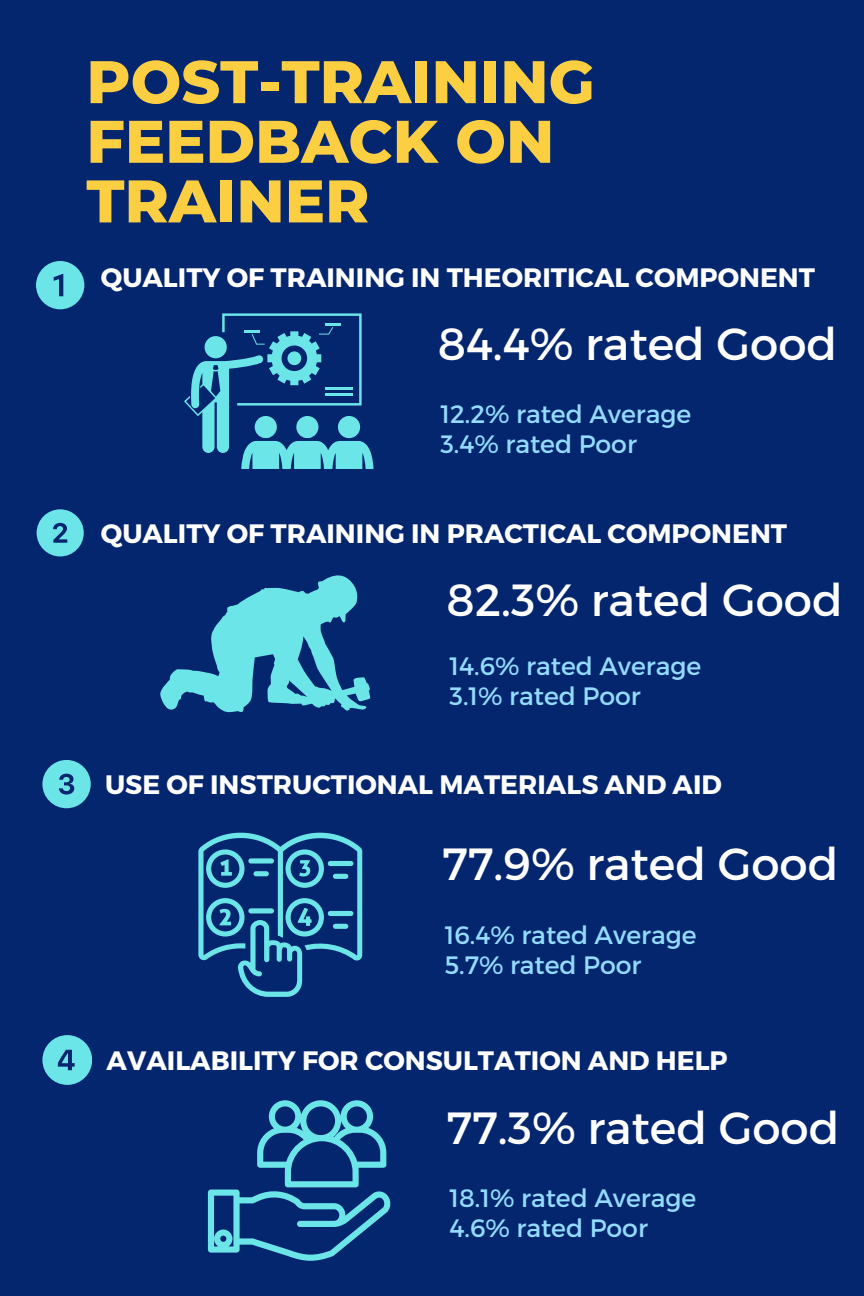
<style>
.page{position:relative;width:864px;height:1296px;background:#04266f}
.page>*{position:absolute;margin:0;border:0;box-sizing:border-box;transform-origin:0 0}
.t1{font:800 60px/59.7px "Montserrat";color:#fccf42}
.t2{font:45px "Montserrat";color:#fff}
.t3{font:700 26.55px "Montserrat";color:#fff}
.t4{font:25.2px "Montserrat";color:#93dbff}
</style>
<div class="page">
<svg style="left:160px;top:575px;width:210px;height:138px"></svg>
<svg style="left:198px;top:832px;width:164px;height:165px"></svg>
<svg style="left:36px;top:261px;width:48px;height:48px"></svg>
<svg style="left:37px;top:509px;width:47px;height:47px"></svg>
<svg style="left:42px;top:760px;width:49px;height:48px"></svg>
<svg style="left:42px;top:1035px;width:50px;height:50px"></svg>
<svg style="left:208px;top:1100px;width:183px;height:161px"></svg>
<svg style="left:184px;top:313px;width:190px;height:156px"></svg>
<h1 class="t1" style="left:86px;top:52px;width:510px">POST-TRAINING<br>FEEDBACK ON<br>TRAINER</h1>
<p class="t3" style="left:101px;top:260px;width:716px">QUALITY OF TRAINING IN THEORITICAL COMPONENT</p>
<p class="t2" style="left:438px;top:314px;width:401px">84.4% rated Good</p>
<p class="t4" style="left:440px;top:398px;width:252px">12.2% rated Average</p>
<p class="t4" style="left:440px;top:428px;width:198px">3.4% rated Poor</p>
<h3 class="t3" style="left:101px;top:516px;width:688px">QUALITY OF TRAINING IN PRACTICAL COMPONENT</h3>
<p class="t2" style="left:447px;top:570px;width:398px">82.3% rated Good</p>
<p class="t4" style="left:450px;top:649px;width:253px">14.6% rated Average</p>
<h2 class="t4" style="left:450px;top:679px;width:193px">3.1% rated Poor</h2>
<p class="t3" style="left:105px;top:767px;width:618px">USE OF INSTRUCTIONAL MATERIALS AND AID</p>
<h3 class="t2" style="left:442px;top:835px;width:398px">77.9% rated Good</h3>
<p class="t4" style="left:445px;top:919px;width:253px">16.4% rated Average</p>
<p class="t4" style="left:445px;top:949px;width:198px">5.7% rated Poor</p>
<h2 class="t3" style="left:107px;top:1043px;width:623px">AVAILABILITY FOR CONSULTATION AND HELP</h2>
<p class="t2" style="left:447px;top:1098px;width:394px">77.3% rated Good</p>
<h2 class="t4" style="left:450px;top:1182px;width:248px">18.1% rated Average</h2>
<p class="t4" style="left:450px;top:1212px;width:200px">4.6% rated Poor</p>
</div>
